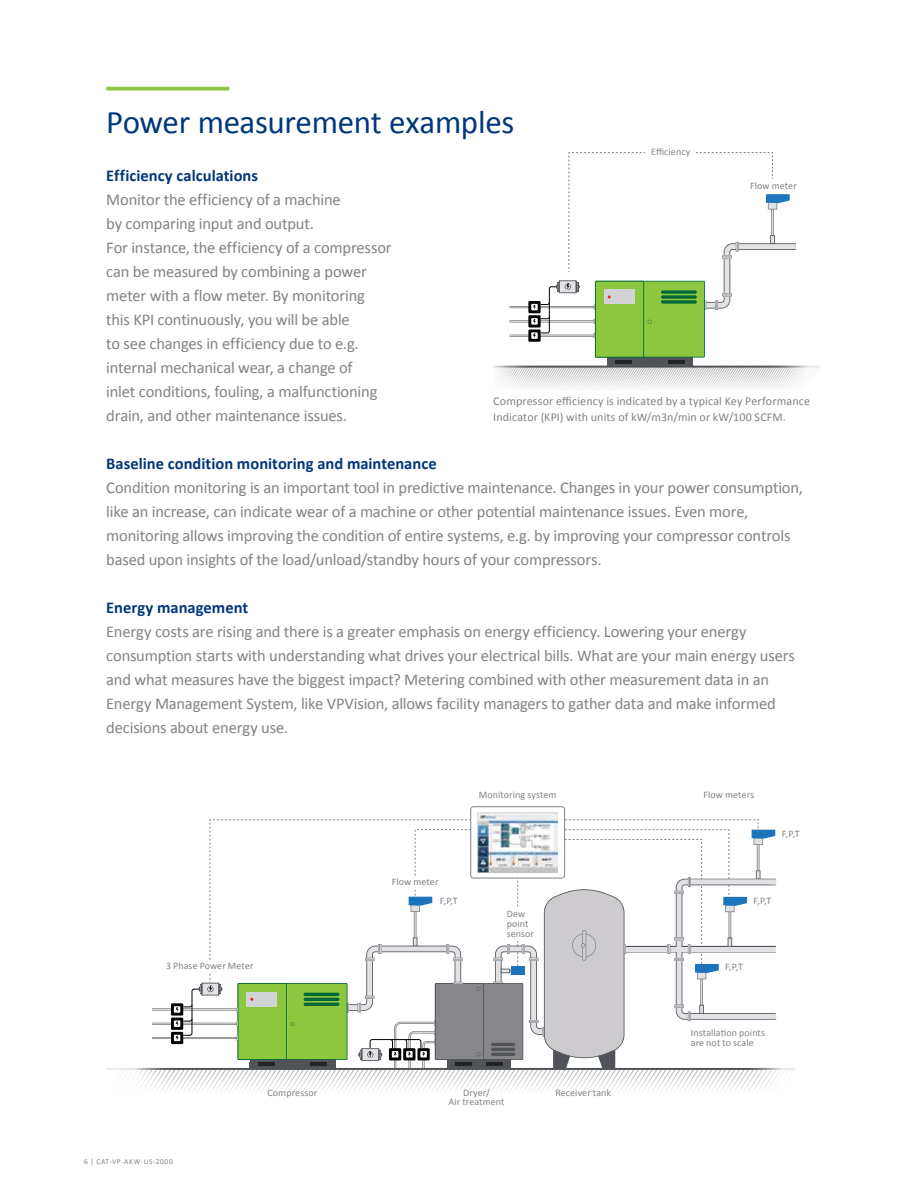
<style>
.page{position:relative;width:918px;height:1188px;background:#fff}
.page>*{position:absolute;margin:0;border:0;box-sizing:border-box;transform-origin:0 0}
.t1{font:33px "Calibri";letter-spacing:-.01em;color:#00377b}
.t2{font:16.5px/24px "Calibri";letter-spacing:-.01em;color:#808285}
.t3{font:700 16.5px "Calibri";color:#00377b}
.t4{font:12px/16.5px "Calibri";letter-spacing:.01em;color:#808285}
.t5{font:10.05px/9.9px "Calibri";letter-spacing:.01em;color:#808285}
.t6{font:7.5px "Calibri";letter-spacing:.075em;color:#808285}
</style>
<div class="page">
<svg style="left:493px;top:152px;width:327px;height:237px"></svg>
<hr style="left:106px;top:1068px;width:689px;height:2px;background:#505357">
<div style="left:470px;top:806px;width:95px;height:72px;border:1px solid #808285;border-radius:3px"></div>
<img style="left:477px;top:812px;width:81px;height:7px">
<svg style="left:108px;top:819px;width:687px;height:272px"></svg>
<svg style="left:106px;top:87px;width:123px;height:4px"></svg>
<h1 class="t1" style="left:106px;top:101px;width:410px">Power measurement examples</h1>
<p class="t5" style="left:651px;top:147px;width:41px">Efficiency</p>
<p class="t3" style="left:106px;top:165px;width:153px">Efficiency calculations</p>
<p class="t2" style="left:106px;top:188px;width:287px">Monitor the efficiency of a machine<br>by comparing input and output.<br>For instance, the efficiency of a compressor can be measured by combining a power meter with a flow meter. By monitoring this KPI continuously, you will be able<br>to see changes in efficiency due to e.g. internal mechanical wear, a change of<br>inlet conditions, fouling, a malfunctioning drain, and other maintenance issues.</p>
<p class="t3" style="left:106px;top:453px;width:332px">Baseline condition monitoring and maintenance</p>
<p class="t2" style="left:106px;top:476px;width:698px">Condition monitoring is an important tool in predictive maintenance. Changes in your power consumption, like an increase, can indicate wear of a machine or other potential maintenance issues. Even more, monitoring allows improving the condition of entire systems, e.g. by improving your compressor controls based upon insights of the load/unload/standby hours of your compressors.</p>
<p class="t3" style="left:106px;top:597px;width:143px">Energy management</p>
<p class="t2" style="left:106px;top:620px;width:690px">Energy costs are rising and there is a greater emphasis on energy efficiency. Lowering your energy consumption starts with understanding what drives your electrical bills. What are your main energy users and what measures have the biggest impact? Metering combined with other measurement data in an Energy Management System, like VPVision, allows facility managers to gather data and make informed decisions about energy use.</p>
<p class="t5" style="left:750px;top:181px;width:48px">Flow meter</p>
<p class="t4" style="left:493px;top:392px;width:318px">Compressor efficiency is indicated by a typical Key Performance<br>Indicator (KPI) with units of kW/m3n/min or kW/100 SCFM.</p>
<p class="t5" style="left:166px;top:960px;width:89px">3 Phase Power Meter</p>
<p class="t5" style="left:479px;top:790px;width:79px">Monitoring system</p>
<p class="t5" style="left:704px;top:790px;width:52px">Flow meters</p>
<p class="t5" style="left:782px;top:828px;width:19px">F,P,T</p>
<p class="t5" style="left:392px;top:877px;width:48px">Flow meter</p>
<p class="t5" style="left:440px;top:895px;width:19px">F,P,T</p>
<p class="t5" style="left:753px;top:895px;width:19px">F,P,T</p>
<p class="t5" style="left:507px;top:909px;width:29px">Dew point sensor</p>
<p class="t5" style="left:725px;top:962px;width:19px">F,P,T</p>
<p class="t6" style="left:84px;top:1157px;width:90px">6 | CAT-VP-AKW-US-2000</p>
<p class="t5" style="left:267px;top:1087px;width:51px">Compressor</p>
<p class="t5" style="left:449px;top:1087px;width:57px;text-align:center">Dryer/<br>Air treatment</p>
<p class="t5" style="left:555px;top:1087px;width:57px">Receiver tank</p>
<p class="t5" style="left:691px;top:1028px;width:76px">Installation points are not to scale</p>
</div>
